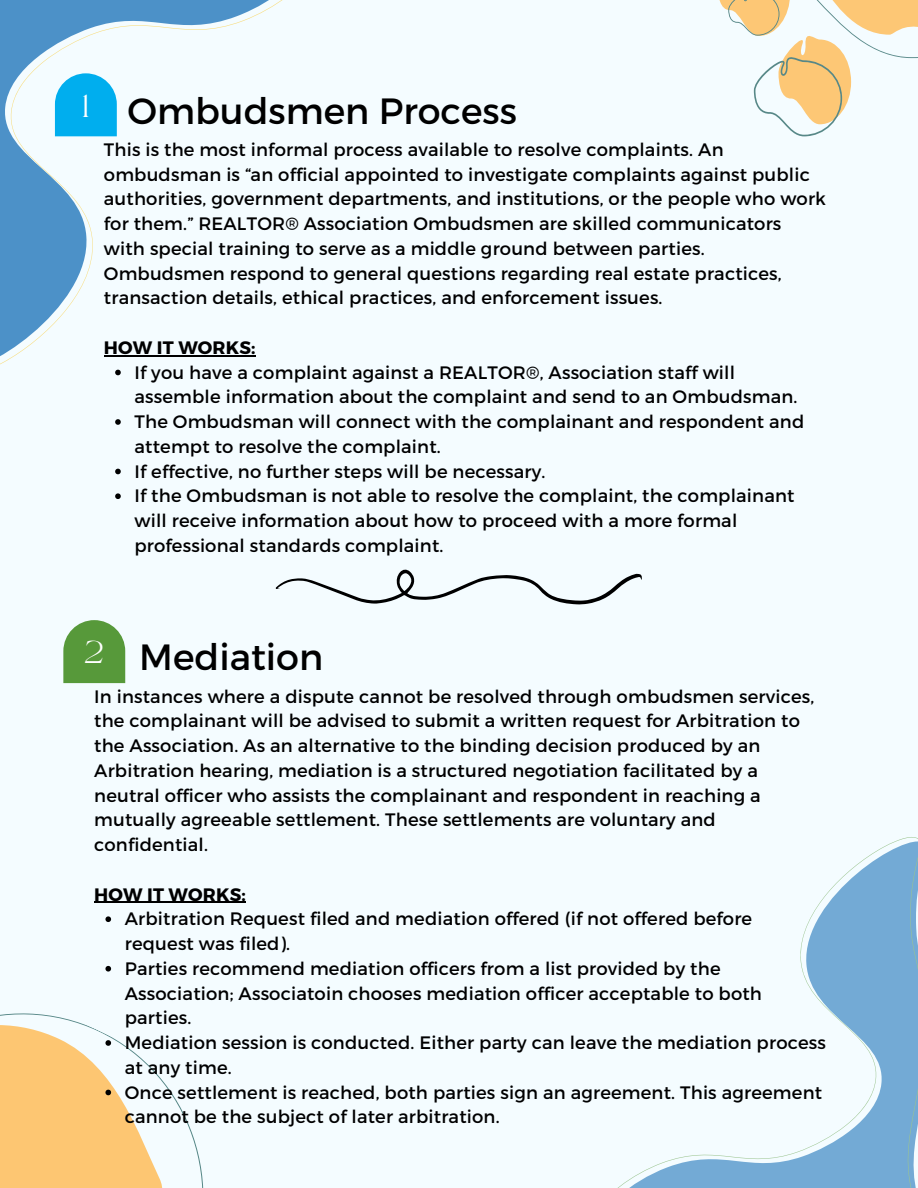
<style>
.page{position:relative;width:918px;height:1188px;background:#f4fcff}
.page>*{position:absolute;margin:0;border:0;box-sizing:border-box;transform-origin:0 0}
.t1{font:36.45px "Montserrat";color:#000}
.t2{font:18px/24.8px "Montserrat";letter-spacing:.01em;color:#000}
.t3{font:700 18px "Montserrat";letter-spacing:.01em;color:#000}
</style>
<div class="page">
<svg style="left:0;top:0;width:283px;height:370px"></svg>
<svg style="left:719px;top:0;width:199px;height:136px"></svg>
<svg style="left:617px;top:837px;width:301px;height:351px"></svg>
<svg style="left:0;top:965px;width:204px;height:223px"></svg>
<svg style="left:55px;top:73px;width:62px;height:63px;background:#1bb6ef"></svg>
<svg style="left:276px;top:569px;width:366px;height:36px"></svg>
<svg style="left:115px;top:370px;width:6px;height:5px"></svg>
<svg style="left:115px;top:419px;width:6px;height:6px"></svg>
<svg style="left:115px;top:469px;width:6px;height:5px"></svg>
<svg style="left:115px;top:493px;width:6px;height:6px"></svg>
<hr style="left:104px;top:355px;width:152px;height:1px;background:#000">
<svg style="left:63px;top:620px;width:62px;height:63px;background:#68a450"></svg>
<svg style="left:105px;top:916px;width:6px;height:6px"></svg>
<svg style="left:105px;top:966px;width:6px;height:6px"></svg>
<svg style="left:105px;top:1040px;width:6px;height:6px"></svg>
<svg style="left:105px;top:1090px;width:6px;height:5px"></svg>
<hr style="left:94px;top:902px;width:152px;height:1px;background:#000">
<h1 class="t1" style="left:82px;top:87px;width:436px"><sup>1</sup> Ombudsmen Process</h1>
<p class="t2" style="left:104px;top:136px;width:724px">This is the most informal process available to resolve complaints. An ombudsman is “an official appointed to investigate complaints against public authorities, government departments, and institutions, or the people who work for them.” REALTOR® Association Ombudsmen are skilled communicators with special training to serve as a middle ground between parties.<br>Ombudsmen respond to general questions regarding real estate practices, transaction details, ethical practices, and enforcement issues.</p>
<p class="t3" style="left:104px;top:336px;width:153px">HOW IT WORKS:</p>
<p class="t2" style="left:135px;top:359px;width:671px">If you have a complaint against a REALTOR®, Association staff will assemble information about the complaint and send to an Ombudsman.<br>The Ombudsman will connect with the complainant and respondent and attempt to resolve the complaint.<br>If effective, no further steps will be necessary.<br>If the Ombudsman is not able to resolve the complaint, the complainant will receive information about how to proceed with a more formal professional standards complaint.</p>
<h1 class="t1" style="left:85px;top:634px;width:240px"><sup>2</sup> Mediation</h1>
<p class="t2" style="left:94px;top:683px;width:722px">In instances where a dispute cannot be resolved through ombudsmen services, the complainant will be advised to submit a written request for Arbitration to the Association. As an alternative to the binding decision produced by an Arbitration hearing, mediation is a structured negotiation facilitated by a neutral officer who assists the complainant and respondent in reaching a mutually agreeable settlement. These settlements are voluntary and confidential.</p>
<p class="t3" style="left:94px;top:883px;width:153px">HOW IT WORKS:</p>
<p class="t2" style="left:125px;top:906px;width:703px">Arbitration Request filed and mediation offered (if not offered before<br>request was filed).<br>Parties recommend mediation officers from a list provided by the Association; Associatoin chooses mediation officer acceptable to both parties.<br>Mediation session is conducted. Either party can leave the mediation process at any time.<br>Once settlement is reached, both parties sign an agreement. This agreement cannot be the subject of later arbitration.</p>
</div>
